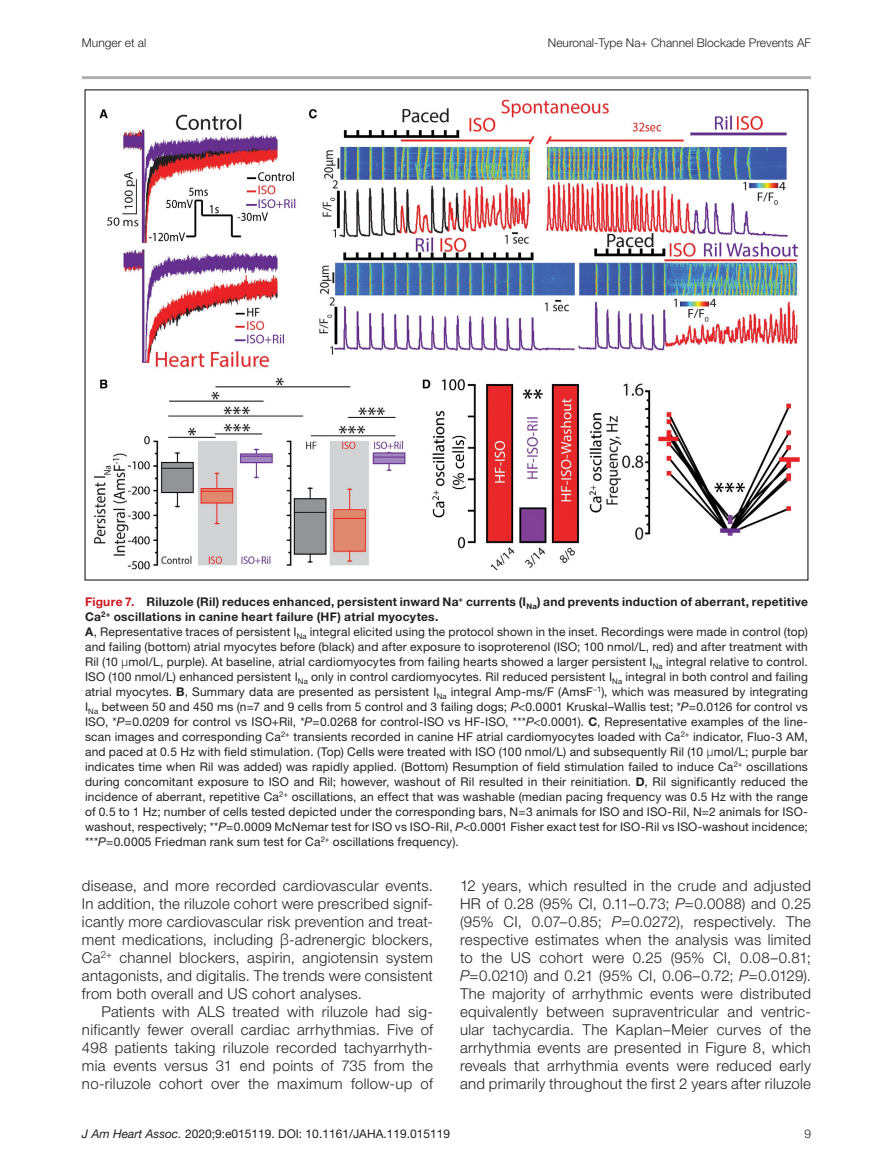
<style>
.page{position:relative;width:893px;height:1174px;background:#fff}
.page>*{position:absolute;margin:0;border:0;box-sizing:border-box;transform-origin:0 0}
.t1{font:300 15px/18px "Helvetica Neue LT Std";letter-spacing:.02em;color:#231f20;text-align:justify}
.t2{font:12px/15px "Helvetica Neue LT Std";letter-spacing:.015em;color:#231f20}
.t3{font:300 12px "Helvetica Neue LT Std";color:#231f20}
.s1{font-weight:700;color:#cd151d}
.s2{font-weight:700}
.s3{font-family:"Noto Sans";font-weight:300}
.s4{font-style:italic}
.s5{font-family:"Noto Sans"}
</style>
<div class="page">
<img style="left:94px;top:99px;width:705px;height:471px">
<hr style="left:82px;top:76px;width:729px;height:3px;background:#aeafb3">
<p class="t3" style="left:82px;top:35px;width:66px">Munger et al</p>
<p class="t3" style="left:548px;top:35px;width:265px">Neuronal-Type Na+ Channel Blockade Prevents AF</p>
<p class="t2" style="left:85px;top:594px;width:724px"><span class="s1">Figure 7.</span> <span class="s2">Riluzole (Ril) reduces enhanced, persistent inward Na</span><sup>+</sup> <span class="s2">currents (I</span><sub>Na</sub><span class="s2">) and prevents induction of aberrant, repetitive Ca</span><sup>2+</sup> <span class="s2">oscillations in canine heart failure (HF) atrial myocytes.<br>A</span>, Representative traces of persistent I<sub>Na</sub> integral elicited using the protocol shown in the inset. Recordings were made in control (top) and failing (bottom) atrial myocytes before (black) and after exposure to isoproterenol (ISO; 100 nmol/L, red) and after treatment with Ril (10 <span class="s3">μ</span>mol/L, purple). At baseline, atrial cardiomyocytes from failing hearts showed a larger persistent I<sub>Na</sub> integral relative to control.<br>ISO (100 nmol/L) enhanced persistent I<sub>Na</sub> only in control cardiomyocytes. Ril reduced persistent I<sub>Na</sub> integral in both control and failing atrial myocytes. <span class="s2">B</span>, Summary data are presented as persistent I<sub>Na</sub> integral Amp-ms/F (AmsF<sup>−1</sup>), which was measured by integrating I<sub>Na</sub> between 50 and 450 ms (n=7 and 9 cells from 5 control and 3 failing dogs; <span class="s4">P</span>&lt;0.0001 Kruskal–Wallis test; *<span class="s4">P</span>=0.0126 for control vs ISO, *<span class="s4">P</span>=0.0209 for control vs ISO+Ril, *<span class="s4">P</span>=0.0268 for control-ISO vs HF-ISO, ***<span class="s4">P</span>&lt;0.0001). <span class="s2">C</span>, Representative examples of the line&shy;scan images and corresponding Ca<sup>2+</sup> transients recorded in canine HF atrial cardiomyocytes loaded with Ca<sup>2+</sup> indicator, Fluo-3 AM, and paced at 0.5 Hz with field stimulation. (Top) Cells were treated with ISO (100 nmol/L) and subsequently Ril (10 <span class="s3">μ</span>mol/L; purple bar indicates time when Ril was added) was rapidly applied. (Bottom) Resumption of field stimulation failed to induce Ca<sup>2+</sup> oscillations during concomitant exposure to ISO and Ril; however, washout of Ril resulted in their reinitiation. <span class="s2">D</span>, Ril significantly reduced the incidence of aberrant, repetitive Ca<sup>2+</sup> oscillations, an effect that was washable (median pacing frequency was 0.5 Hz with the range of 0.5 to 1 Hz; number of cells tested depicted under the corresponding bars, N=3 animals for ISO and ISO-Ril, N=2 animals for ISO&shy;washout, respectively; **<span class="s4">P</span>=0.0009 McNemar test for ISO vs ISO-Ril, <span class="s4">P</span>&lt;0.0001 Fisher exact test for ISO-Ril vs ISO-washout incidence; ***<span class="s4">P</span>=0.0005 Friedman rank sum test for Ca<sup>2+</sup> oscillations frequency).</p>
<p class="t1" style="left:82px;top:876px;width:353px">disease, and more recorded cardiovascular events.<br>In addition, the riluzole cohort were prescribed signif&shy;icantly more cardiovascular risk prevention and treat&shy;ment medications, including <span class="s5">β</span>-adrenergic blockers, Ca<sup>2+</sup> channel blockers, aspirin, angiotensin system antagonists, and digitalis. The trends were consistent from both overall and US cohort analyses.</p>
<p class="t1" style="left:82px;top:1002px;width:353px;text-indent:20px">Patients with ALS treated with riluzole had sig&shy;nificantly fewer overall cardiac arrhythmias. Five of 498 patients taking riluzole recorded tachyarrhyth&shy;mia events versus 31 end points of 735 from the no-riluzole cohort over the maximum follow-up of</p>
<p class="t1" style="left:460px;top:876px;width:353px">12 years, which resulted in the crude and adjusted HR of 0.28 (95% CI, 0.11–0.73; <span class="s4">P</span>=0.0088) and 0.25 (95% CI, 0.07–0.85; <span class="s4">P</span>=0.0272), respectively. The respective estimates when the analysis was limited to the US cohort were 0.25 (95% CI, 0.08–0.81; <span class="s4">P</span>=0.0210) and 0.21 (95% CI, 0.06–0.72; <span class="s4">P</span>=0.0129).<br>The majority of arrhythmic events were distributed equivalently between supraventricular and ventric&shy;ular tachycardia. The Kaplan–Meier curves of the arrhythmia events are presented in Figure 8, which reveals that arrhythmia events were reduced early and primarily throughout the first 2 years after riluzole</p>
<p class="t2" style="left:82px;top:1126px;width:370px"><span class="s4">J Am Heart Assoc.</span> 2020;9:e015119. DOI: 10.1161/JAHA.119.015119</p>
<p class="t3" style="left:804px;top:1126px;width:8px">9</p>
</div>
